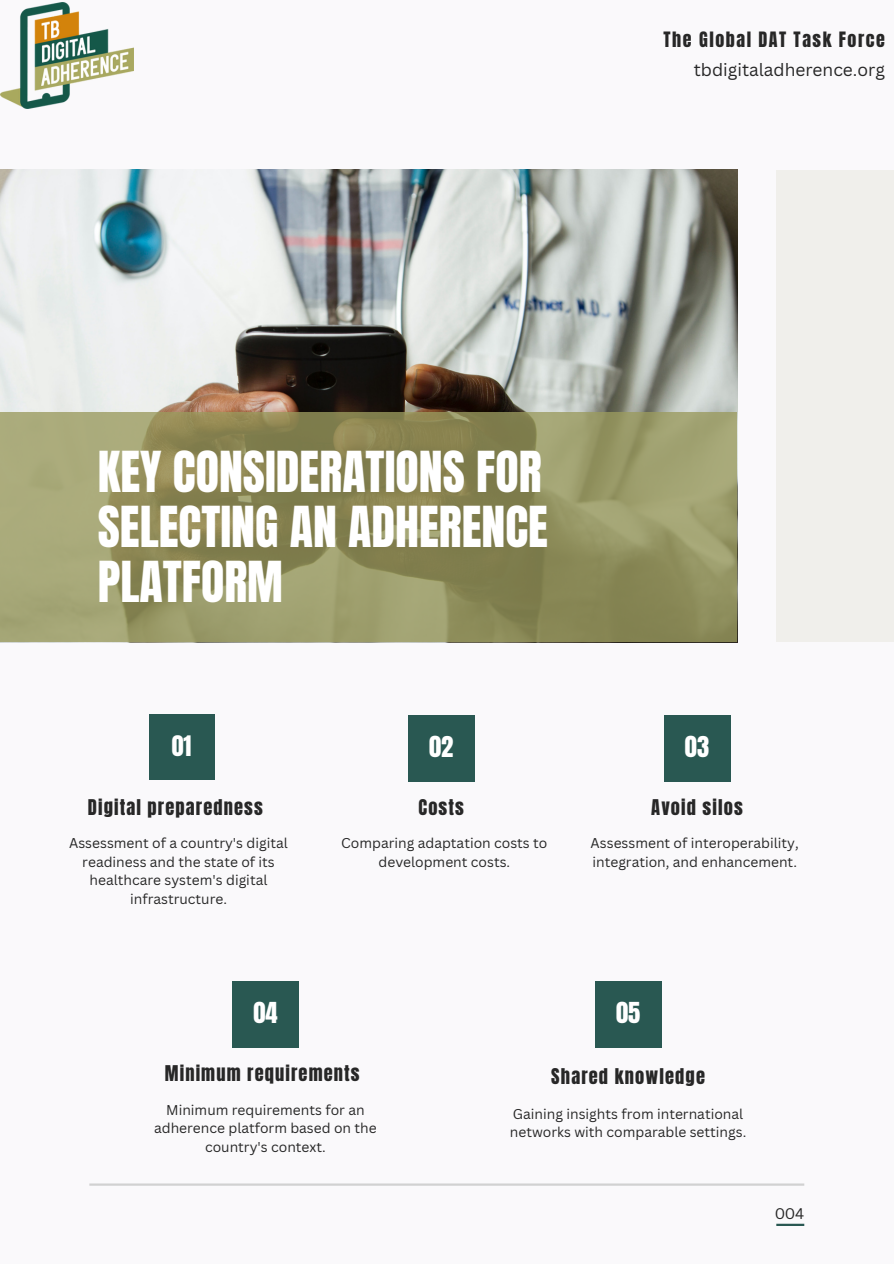
<style>
.page{position:relative;width:894px;height:1264px;background:#fff}
.page>*{position:absolute;margin:0;border:0;box-sizing:border-box;transform-origin:0 0}
.t1{font:48px/55.2px "Anton";color:#fff}
.t2{font:24.6px "Anton";color:#fff}
.t3{font:24px "Anton";color:#fff}
.t4{font:18.45px "Anton";letter-spacing:.06em;color:#272727}
.t5{font:18px "Anton";letter-spacing:.085em;color:#272727}
.t6{font:17.4px "Canva Sans";color:#272727}
.t7{font:15px "Canva Sans";color:#272727}
.t8{font:13.8px/18.5px "Canva Sans";color:#272727;text-align:center}
</style>
<div class="page">
<div style="left:0;top:0;width:893px;height:1263px;background:#faf9fb"></div>
<img style="left:0;top:170px;width:736px;height:242px">
<svg style="left:0;top:412px;width:737px;height:230px;background:#939160"></svg>
<div style="left:776px;top:170px;width:117px;height:471px;background:#f0efeb"></div>
<div style="left:149px;top:714px;width:65px;height:66px;background:#295852"></div>
<div style="left:232px;top:981px;width:67px;height:67px;background:#295852"></div>
<div style="left:594px;top:981px;width:67px;height:67px;background:#295852"></div>
<div style="left:407px;top:714px;width:67px;height:67px;background:#295852"></div>
<div style="left:663px;top:714px;width:67px;height:67px;background:#295852"></div>
<hr style="left:776px;top:1223px;width:28px;height:2px;background:#295852">
<hr style="left:89px;top:1183px;width:715px;height:2px;background:#d1d1d1">
<img style="left:0;top:2px;width:134px;height:106px">
<p class="t5" style="left:663px;top:26px;width:223px">The Global DAT Task Force</p>
<p class="t6" style="left:693px;top:58px;width:193px">tbdigitaladherence.org</p>
<h2 class="t1" style="left:98px;top:445px;width:451px">KEY CONSIDERATIONS FOR<br>SELECTING AN ADHERENCE<br>PLATFORM</h2>
<h2 class="t3" style="left:172px;top:728px;width:21px">01</h2>
<p class="t2" style="left:429px;top:728px;width:26px">02</p>
<p class="t2" style="left:684px;top:728px;width:26px">03</p>
<p class="t4" style="left:88px;top:793px;width:176px">Digital preparedness</p>
<p class="t4" style="left:418px;top:793px;width:47px">Costs</p>
<p class="t4" style="left:651px;top:793px;width:93px">Avoid silos</p>
<p class="t8" style="left:69px;top:833px;width:220px">Assessment of a country's digital readiness and the state of its healthcare system's digital infrastructure.</p>
<h2 class="t8" style="left:341px;top:833px;width:208px">Comparing adaptation costs to development costs.</h2>
<h2 class="t8" style="left:590px;top:833px;width:209px;text-align:left">Assessment of interoperability, integration, and enhancement.</h2>
<h2 class="t2" style="left:253px;top:995px;width:26px">04</h2>
<h1 class="t2" style="left:615px;top:995px;width:26px">05</h1>
<p class="t4" style="left:165px;top:1059px;width:196px">Minimum requirements</p>
<h2 class="t8" style="left:154px;top:1100px;width:224px">Minimum requirements for an adherence platform based on the country's context.</h2>
<h2 class="t4" style="left:551px;top:1063px;width:155px">Shared knowledge</h2>
<p class="t8" style="left:509px;top:1103px;width:238px;text-align:left">Gaining insights from international networks with comparable settings.</p>
<p class="t7" style="left:774px;top:1202px;width:31px">004</p>
</div>
